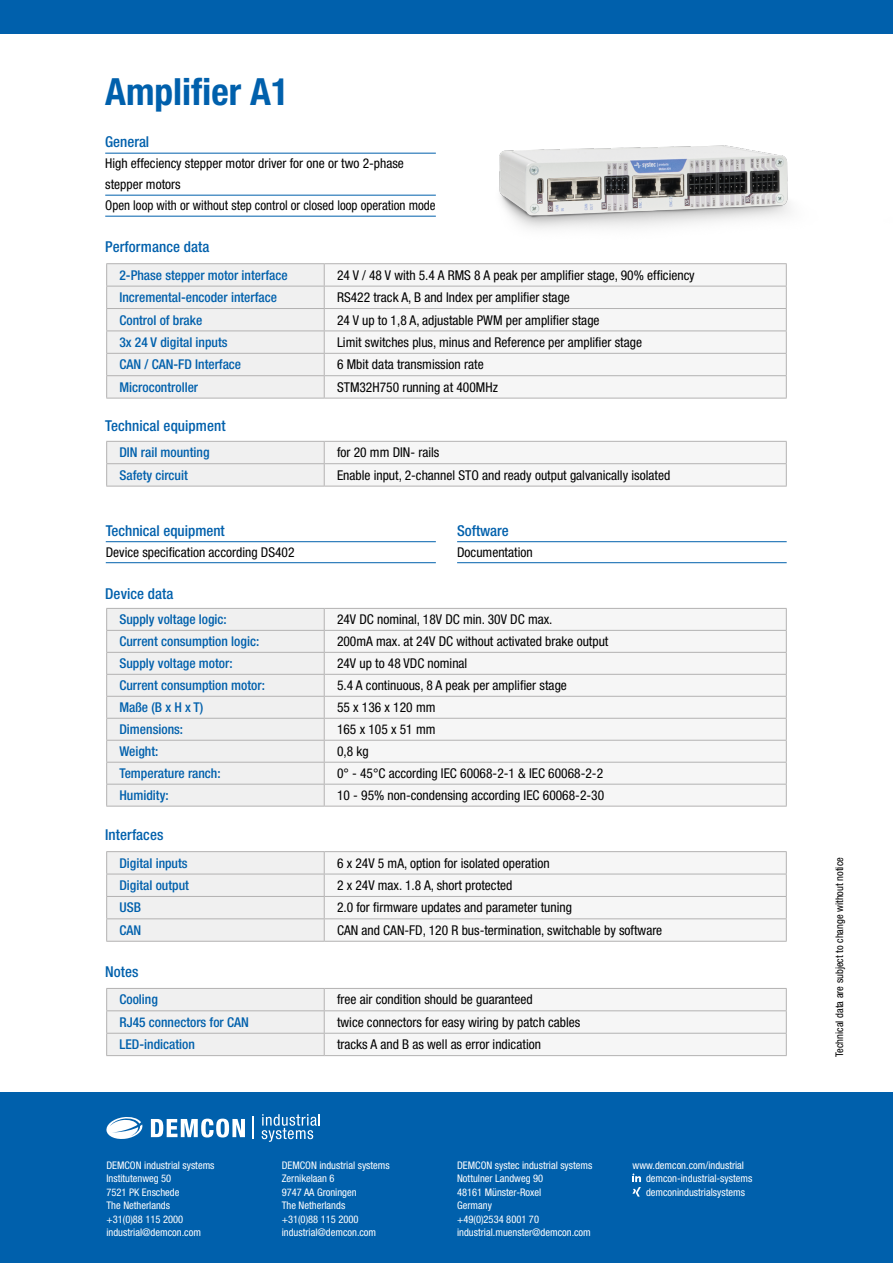
<style>
.page{position:relative;width:893px;height:1263px;background:#fff}
.page>*{position:absolute;margin:0;border:0;box-sizing:border-box;transform-origin:0 0}
.t1{font:700 condensed 37.5px "Helvetica Neue LT Std";color:#0060ac}
.t2{font:500 condensed 15px "Helvetica Neue LT Std";letter-spacing:.005em;color:#0060ac}
.t3{font:condensed 13.5px/21px "Helvetica Neue LT Std";color:#000}
.t4{font:500 condensed 13.5px "Helvetica Neue LT Std";color:#0060ac}
.t5{font:condensed 10.5px/13.5px "Helvetica Neue LT Std";color:#fff}
.t6{font:condensed 10.5px "Helvetica Neue LT Std";color:#000}
</style>
<div class="page">
<img style="left:499px;top:145px;width:291px;height:84px">
<div style="left:0;top:0;width:893px;height:34px;background:#0060ac"></div>
<div style="left:325px;top:264px;width:461px;height:134px;background:#f6f6f6"></div>
<hr style="left:106px;top:263px;width:218px;height:1px;background:#b3b2b2">
<hr style="left:324px;top:263px;width:463px;height:1px;background:#b3b2b2">
<hr style="left:324px;top:286px;width:463px;height:1px;background:#b3b2b2">
<hr style="left:324px;top:308px;width:463px;height:1px;background:#b3b2b2">
<hr style="left:324px;top:330px;width:463px;height:1px;background:#b3b2b2">
<hr style="left:324px;top:353px;width:463px;height:1px;background:#b3b2b2">
<hr style="left:324px;top:375px;width:463px;height:1px;background:#b3b2b2">
<svg style="left:106px;top:264px;width:219px;height:134px"></svg>
<svg style="left:786px;top:264px;width:1px;height:134px"></svg>
<hr style="left:106px;top:398px;width:218px;height:1px;background:#b3b2b2">
<hr style="left:324px;top:398px;width:463px;height:1px;background:#b3b2b2">
<div style="left:325px;top:609px;width:461px;height:197px;background:#f6f6f6"></div>
<hr style="left:324px;top:608px;width:463px;height:1px;background:#b3b2b2">
<hr style="left:324px;top:630px;width:463px;height:1px;background:#b3b2b2">
<hr style="left:324px;top:652px;width:463px;height:1px;background:#b3b2b2">
<hr style="left:324px;top:674px;width:463px;height:1px;background:#b3b2b2">
<hr style="left:324px;top:696px;width:463px;height:1px;background:#b3b2b2">
<hr style="left:324px;top:718px;width:463px;height:1px;background:#b3b2b2">
<hr style="left:324px;top:740px;width:463px;height:1px;background:#b3b2b2">
<hr style="left:324px;top:762px;width:463px;height:1px;background:#b3b2b2">
<hr style="left:324px;top:784px;width:463px;height:1px;background:#b3b2b2">
<svg style="left:106px;top:608px;width:219px;height:198px"></svg>
<svg style="left:786px;top:609px;width:1px;height:197px"></svg>
<hr style="left:106px;top:806px;width:218px;height:1px;background:#b3b2b2">
<hr style="left:324px;top:806px;width:463px;height:1px;background:#b3b2b2">
<hr style="left:106px;top:851px;width:218px;height:1px;background:#b3b2b2">
<hr style="left:324px;top:851px;width:463px;height:1px;background:#b3b2b2">
<svg style="left:106px;top:852px;width:681px;height:89px"></svg>
<hr style="left:106px;top:941px;width:218px;height:1px;background:#b3b2b2">
<hr style="left:324px;top:941px;width:463px;height:1px;background:#b3b2b2">
<svg style="left:106px;top:988px;width:681px;height:67px"></svg>
<hr style="left:106px;top:1055px;width:218px;height:1px;background:#b3b2b2">
<hr style="left:324px;top:1055px;width:463px;height:1px;background:#b3b2b2">
<svg style="left:106px;top:441px;width:681px;height:45px"></svg>
<hr style="left:106px;top:486px;width:218px;height:1px;background:#b3b2b2">
<hr style="left:324px;top:486px;width:463px;height:1px;background:#b3b2b2">
<hr style="left:105px;top:153px;width:331px;height:1px;background:#0060ac">
<hr style="left:105px;top:195px;width:331px;height:1px;background:#0060ac">
<hr style="left:105px;top:216px;width:331px;height:1px;background:#0060ac">
<div style="left:0;top:1092px;width:893px;height:171px;background:#0060ac"></div>
<hr style="left:106px;top:541px;width:330px;height:1px;background:#0060ac">
<hr style="left:106px;top:562px;width:330px;height:1px;background:#0060ac">
<hr style="left:457px;top:541px;width:330px;height:1px;background:#0060ac">
<hr style="left:457px;top:562px;width:330px;height:1px;background:#0060ac">
<svg style="left:632px;top:1173px;width:9px;height:23px"></svg>
<svg style="left:151px;top:1118px;width:94px;height:19px"></svg>
<svg style="left:106px;top:1117px;width:37px;height:22px"></svg>
<svg style="left:253px;top:1117px;width:1px;height:22px"></svg>
<svg style="left:262px;top:1114px;width:58px;height:28px"></svg>
<h1 class="t1" style="left:105px;top:69px;width:185px">Amplifier A1</h1>
<p class="t2" style="left:105px;top:133px;width:46px">General</p>
<p class="t3" style="left:105px;top:153px;width:332px">High effeciency stepper motor driver for one or two 2-phase stepper motors<br>Open loop with or without step control or closed loop operation mode</p>
<p class="t2" style="left:105px;top:238px;width:106px">Performance data</p>
<p class="t4" style="left:119px;top:267px;width:170px">2-Phase stepper motor interface</p>
<p class="t3" style="left:337px;top:264px;width:359px">24 V / 48 V with 5.4 A RMS 8 A peak per amplifier stage, 90% efficiency</p>
<p class="t4" style="left:119px;top:289px;width:159px">Incremental-encoder interface</p>
<p class="t3" style="left:337px;top:287px;width:234px">RS422 track A, B and Index per amplifier stage</p>
<p class="t4" style="left:119px;top:312px;width:84px">Control of brake</p>
<p class="t3" style="left:337px;top:309px;width:264px">24 V up to 1,8 A, adjustable PWM per amplifier stage</p>
<p class="t4" style="left:119px;top:334px;width:110px">3x 24 V digital inputs</p>
<p class="t3" style="left:337px;top:332px;width:307px">Limit switches plus, minus and Reference per amplifier stage</p>
<p class="t4" style="left:119px;top:356px;width:123px">CAN / CAN-FD Interface</p>
<p class="t3" style="left:337px;top:354px;width:148px">6 Mbit data transmission rate</p>
<p class="t4" style="left:119px;top:379px;width:80px">Microcontroller</p>
<p class="t3" style="left:337px;top:376px;width:162px">STM32H750 running at 400MHz</p>
<p class="t2" style="left:105px;top:416px;width:122px">Technical equipment</p>
<p class="t4" style="left:119px;top:444px;width:92px">DIN rail mounting</p>
<p class="t3" style="left:337px;top:442px;width:104px">for 20 mm DIN- rails</p>
<p class="t4" style="left:119px;top:467px;width:70px">Safety circuit</p>
<p class="t3" style="left:337px;top:464px;width:335px">Enable input, 2-channel STO and ready output galvanically isolated</p>
<p class="t2" style="left:106px;top:521px;width:120px">Technical equipment</p>
<p class="t3" style="left:106px;top:541px;width:190px">Device specification according DS402</p>
<p class="t2" style="left:105px;top:584px;width:70px">Device data</p>
<p class="t2" style="left:457px;top:521px;width:53px">Software</p>
<p class="t3" style="left:457px;top:541px;width:77px">Documentation</p>
<p class="t4" style="left:119px;top:611px;width:109px">Supply voltage logic:</p>
<p class="t3" style="left:337px;top:609px;width:217px">24V DC nominal, 18V DC min. 30V DC max.</p>
<p class="t4" style="left:119px;top:633px;width:141px">Current consumption logic:</p>
<p class="t3" style="left:337px;top:631px;width:273px">200mA max. at 24V DC without activated brake output</p>
<p class="t4" style="left:119px;top:655px;width:115px">Supply voltage motor:</p>
<p class="t3" style="left:337px;top:653px;width:132px">24V up to 48 VDC nominal</p>
<p class="t4" style="left:119px;top:677px;width:147px">Current consumption motor:</p>
<p class="t3" style="left:337px;top:675px;width:231px">5.4 A continuous, 8 A peak per amplifier stage</p>
<p class="t4" style="left:119px;top:699px;width:85px">Maße (B x H x T)</p>
<p class="t3" style="left:337px;top:697px;width:100px">55 x 136 x 120 mm</p>
<p class="t4" style="left:119px;top:721px;width:65px">Dimensions:</p>
<p class="t3" style="left:337px;top:719px;width:100px">165 x 105 x 51 mm</p>
<p class="t4" style="left:119px;top:743px;width:40px">Weight:</p>
<p class="t3" style="left:337px;top:741px;width:33px">0,8 kg</p>
<p class="t4" style="left:119px;top:765px;width:103px">Temperature ranch:</p>
<p class="t3" style="left:337px;top:763px;width:268px">0° - 45°C according IEC 60068-2-1 &amp; IEC 60068-2-2</p>
<p class="t4" style="left:119px;top:787px;width:51px">Humidity:</p>
<p class="t3" style="left:337px;top:784px;width:269px">10 - 95% non-condensing according IEC 60068-2-30</p>
<p class="t2" style="left:105px;top:826px;width:60px">Interfaces</p>
<p class="t4" style="left:119px;top:855px;width:70px">Digital inputs</p>
<p class="t3" style="left:337px;top:852px;width:214px">6 x 24V 5 mA, option for isolated operation</p>
<p class="t4" style="left:119px;top:877px;width:71px">Digital output</p>
<p class="t3" style="left:337px;top:875px;width:177px">2 x 24V max. 1.8 A, short protected</p>
<p class="t4" style="left:119px;top:900px;width:23px">USB</p>
<p class="t3" style="left:337px;top:897px;width:236px">2.0 for firmware updates and parameter tuning</p>
<p class="t4" style="left:119px;top:922px;width:23px">CAN</p>
<p class="t3" style="left:337px;top:919px;width:327px">CAN and CAN-FD, 120 R bus-termination, switchable by software</p>
<p class="t2" style="left:105px;top:962px;width:35px">Notes</p>
<p class="t4" style="left:119px;top:991px;width:40px">Cooling</p>
<p class="t3" style="left:337px;top:989px;width:197px">free air condition should be guaranteed</p>
<p class="t4" style="left:119px;top:1014px;width:131px">RJ45 connectors for CAN</p>
<p class="t3" style="left:337px;top:1011px;width:245px">twice connectors for easy wiring by patch cables</p>
<p class="t4" style="left:119px;top:1036px;width:77px">LED-indication</p>
<p class="t3" style="left:337px;top:1034px;width:205px">tracks A and B as well as error indication</p>
<p class="t5" style="left:106px;top:1158px;width:110px">DEMCON industrial systems<br>Institutenweg 50<br>7521 PK Enschede<br>The Netherlands<br>+31(0)88 115 2000 industrial@demcon.com</p>
<p class="t5" style="left:282px;top:1158px;width:110px">DEMCON industrial systems<br>Zernikelaan 6<br>9747 AA Groningen<br>The Netherlands<br>+31(0)88 115 2000 industrial@demcon.com</p>
<p class="t5" style="left:457px;top:1158px;width:137px">DEMCON systec industrial systems<br>Nottulner Landweg 90<br>48161 Münster-Roxel<br>Germany<br>+49(0)2534 8001 70 industrial.muenster@demcon.com</p>
<p class="t5" style="left:646px;top:1158px;width:108px;text-indent:-13px">www.demcon.com/industrial demcon-industrial-systems demconindustrialsystems</p>
<p class="t6" style="left:833px;top:1057px;width:201px;rotate:-90deg">Technical data are subject to change without notice</p>
</div>
